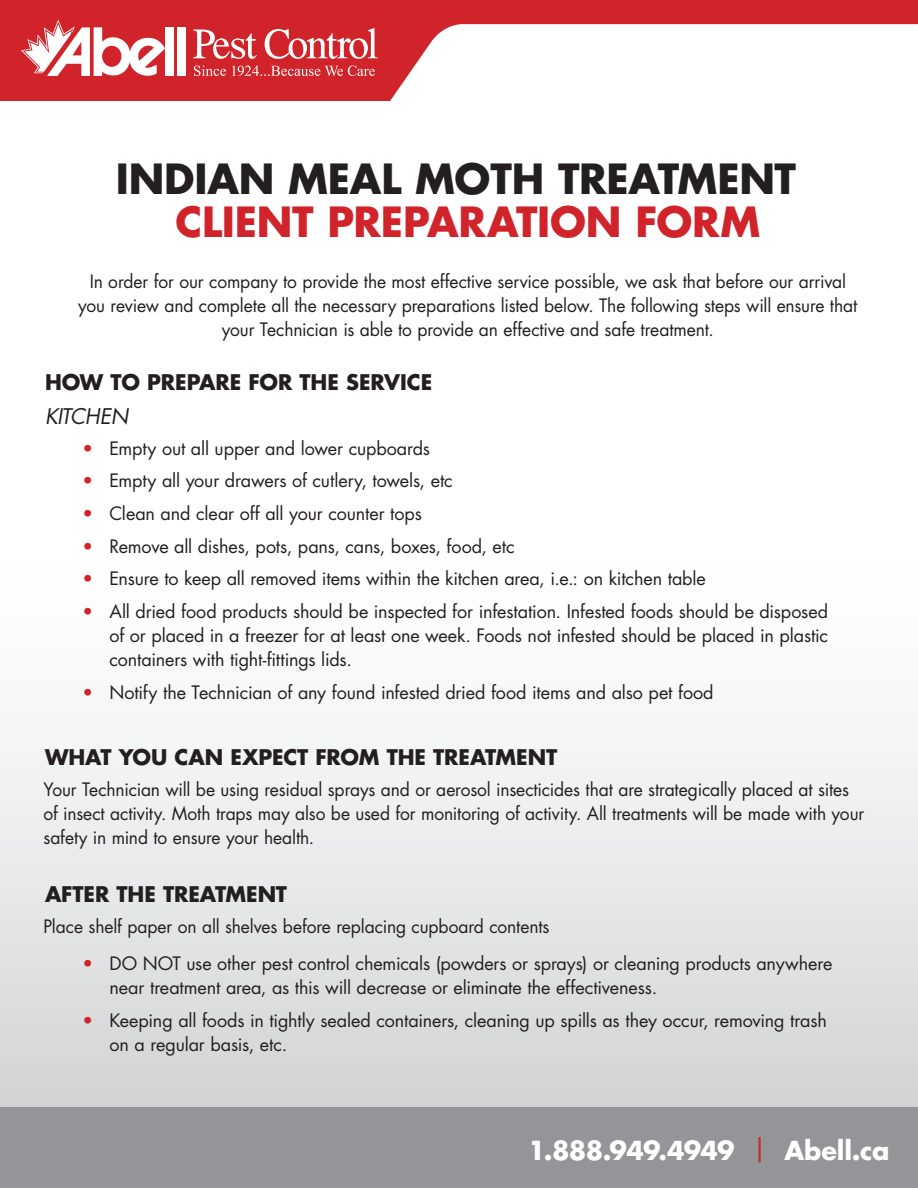
<style>
.page{position:relative;width:918px;height:1188px;background:#fff}
.page>*{position:absolute;margin:0;border:0;box-sizing:border-box;transform-origin:0 0}
.t1{font:700 40.5px "Futura Std";letter-spacing:-.005em;color:#231f20}
.t2{font:700 40.5px "Futura Std";letter-spacing:-.005em;color:#d1232a}
.t3{font:700 25.5px "Futura Std";letter-spacing:-.025em;color:#fff}
.t4{font:700 21px "Futura Std";letter-spacing:-.005em;color:#231f20}
.t5{font:italic 21px "Futura Std";letter-spacing:-.03em;color:#231f20}
.t6{font:18px/24px "Futura Std";letter-spacing:-.005em;color:#231f20}
.s1{color:#d1232a}
.s2{font-weight:400;color:#d1232a}
</style>
<div class="page">
<div style="left:0;top:537px;width:918px;height:570px;background:linear-gradient(to bottom,#fff,#d4d5d8)"></div>
<div style="left:0;top:1107px;width:918px;height:81px;background:#939598"></div>
<div style="left:0;top:0;width:918px;height:100px;background:#d1232a"></div>
<svg style="left:265px;top:28px;width:111px;height:31px"></svg>
<svg style="left:193px;top:30px;width:64px;height:29px"></svg>
<div style="left:165px;top:27px;width:9px;height:49px;background:#fff"></div>
<div style="left:177px;top:27px;width:9px;height:49px;background:#fff"></div>
<svg style="left:21px;top:19px;width:144px;height:57px"></svg>
<svg style="left:194px;top:65px;width:32px;height:11px"></svg>
<svg style="left:232px;top:66px;width:143px;height:10px"></svg>
<svg style="left:376px;top:24px;width:542px;height:77px;background:#fbedee"></svg>
<h1 class="t1" style="left:116px;top:152px;width:682px">INDIAN MEAL MOTH TREATMENT</h1>
<h1 class="t2" style="left:176px;top:195px;width:586px">CLIENT PREPARATION FORM</h1>
<p class="t6" style="left:78px;top:270px;width:781px;text-align:center">In order for our company to provide the most effective service possible, we ask that before our arrival you review and complete all the necessary preparations listed below. The following steps will ensure that your Technician is able to provide an effective and safe treatment.</p>
<p class="t4" style="left:45px;top:368px;width:389px">HOW TO PREPARE FOR THE SERVICE</p>
<p class="t5" style="left:45px;top:403px;width:85px">KITCHEN</p>
<p class="t6" style="left:83px;top:436px;width:349px"><span class="s1">•</span> Empty out all upper and lower cupboards</p>
<p class="t6" style="left:83px;top:469px;width:372px"><span class="s1">•</span> Empty all your drawers of cutlery, towels, etc</p>
<p class="t6" style="left:83px;top:502px;width:341px"><span class="s1">•</span> Clean and clear off all your counter tops</p>
<p class="t6" style="left:83px;top:534px;width:434px"><span class="s1">•</span> Remove all dishes, pots, pans, cans, boxes, food, etc</p>
<p class="t6" style="left:83px;top:567px;width:625px"><span class="s1">•</span> Ensure to keep all removed items within the kitchen area, i.e.: on kitchen table</p>
<p class="t6" style="left:110px;top:599px;width:720px;text-align:justify;text-indent:-27px"><span class="s1">•</span> All dried food products should be inspected for infestation. Infested foods should be disposed of or placed in a freezer for at least one week. Foods not infested should be placed in plastic containers with tight-fittings lids.</p>
<p class="t6" style="left:83px;top:680px;width:633px"><span class="s1">•</span> Notify the Technician of any found infested dried food items and also pet food</p>
<p class="t4" style="left:45px;top:743px;width:514px">WHAT YOU CAN EXPECT FROM THE TREATMENT</p>
<p class="t6" style="left:44px;top:778px;width:822px">Your Technician will be using residual sprays and or aerosol insecticides that are strategically placed at sites of insect activity. Moth traps may also be used for monitoring of activity. All treatments will be made with your safety in mind to ensure your health.</p>
<p class="t4" style="left:45px;top:880px;width:14px">AFTER</p>
<p class="t4" style="left:117px;top:880px;width:14px">THE</p>
<p class="t4" style="left:163px;top:880px;width:14px">TREATMENT</p>
<p class="t6" style="left:44px;top:914px;width:507px">Place shelf paper on all shelves before replacing cupboard contents</p>
<p class="t6" style="left:110px;top:952px;width:724px;text-indent:-27px"><span class="s1">•</span> DO NOT use other pest control chemicals (powders or sprays) or cleaning products anywhere near treatment area, as this will decrease or eliminate the effectiveness.</p>
<p class="t6" style="left:110px;top:1008px;width:719px;text-indent:-27px"><span class="s1">•</span> Keeping all foods in tightly sealed containers, cleaning up spills as they occur, removing trash on a regular basis, etc.</p>
<h2 class="t3" style="left:528px;top:1133px;width:363px">1.888.949.4949 <span class="s2">|</span> ABELL.CA</h2>
</div>
